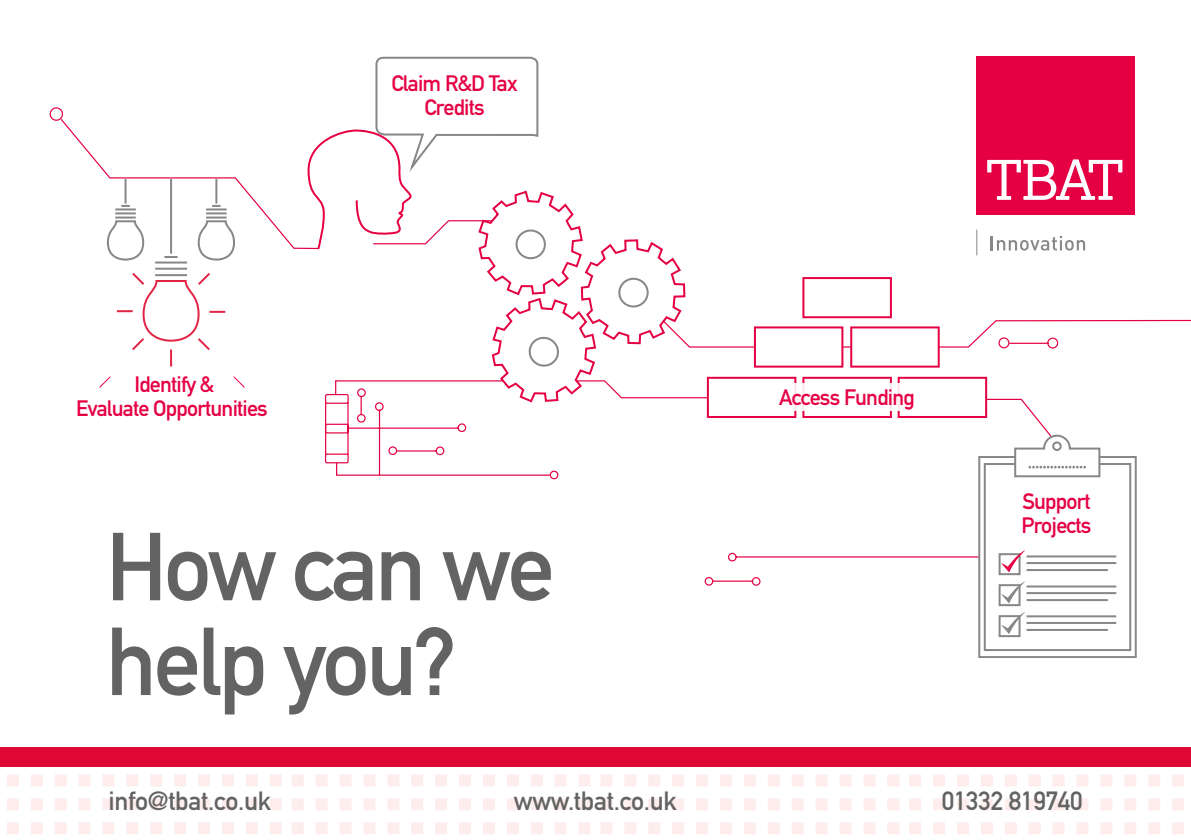
<style>
.page{position:relative;width:1191px;height:840px;background:#fff}
.page>*{position:absolute;margin:0;border:0;box-sizing:border-box;transform-origin:0 0}
.t1{font:94.6px/94.6px "DIN Mittelschrift LT Alternate";letter-spacing:-.035em;color:#646363}
.t2{font:26px "DIN Mittelschrift LT Alternate";letter-spacing:-.01em;color:#646363}
.t3{font:22px/24px "DIN Mittelschrift LT Alternate";letter-spacing:-.035em;color:#e50043;text-align:center}
</style>
<div class="page">
<svg style="left:7px;top:766px;width:275px;height:67px"></svg>
<svg style="left:292px;top:766px;width:298px;height:67px"></svg>
<svg style="left:600px;top:766px;width:299px;height:67px"></svg>
<svg style="left:909px;top:766px;width:275px;height:67px"></svg>
<div style="left:0;top:747px;width:1191px;height:19px;background:#df0835"></div>
<svg style="left:550px;top:319px;width:641px;height:267px"></svg>
<svg style="left:325px;top:379px;width:754px;height:97px"></svg>
<svg style="left:707px;top:376px;width:89px;height:42px"></svg>
<svg style="left:802px;top:376px;width:185px;height:42px"></svg>
<svg style="left:754px;top:326px;width:89px;height:41px"></svg>
<svg style="left:850px;top:326px;width:89px;height:41px"></svg>
<svg style="left:802px;top:277px;width:90px;height:41px"></svg>
<svg style="left:997px;top:336px;width:61px;height:13px"></svg>
<div style="left:978px;top:455px;width:158px;height:202px;background:linear-gradient(to right,#fdfdfd,#fdfdfd);border:2px solid #878787"></div>
<div style="left:984px;top:464px;width:146px;height:185px;background:#fff"></div>
<div style="left:983px;top:463px;width:148px;height:187px;border:2px solid #878787"></div>
<svg style="left:1013px;top:433px;width:88px;height:45px"></svg>
<svg style="left:998px;top:550px;width:119px;height:87px"></svg>
<div style="left:550px;top:470px;width:8px;height:9px;border:1px solid #e50043;border-radius:50%"></div>
<div style="left:976px;top:57px;width:158px;height:158px;background:#e50043"></div>
<svg style="left:987px;top:159px;width:135px;height:41px"></svg>
<svg style="left:991px;top:236px;width:94px;height:14px"></svg>
<svg style="left:976px;top:229px;width:1px;height:26px"></svg>
<div style="left:718px;top:383px;width:258px;height:27px;background:#fff"></div>
<svg style="left:50px;top:57px;width:636px;height:346px"></svg>
<p class="t3" style="left:76px;top:372px;width:193px">Identify &amp;<br>Evaluate Opportunities</p>
<p class="t3" style="left:391px;top:71px;width:128px">Claim R&amp;D Tax<br>Credits</p>
<h1 class="t1" style="left:106px;top:519px;width:450px">How can we help you?</h1>
<p class="t3" style="left:779px;top:385px;width:137px">Access Funding</p>
<p class="t3" style="left:1021px;top:488px;width:71px;text-align:left">Support<br>Projects</p>
<p class="t2" style="left:108px;top:785px;width:165px">info@tbat.co.uk</p>
<p class="t2" style="left:514px;top:785px;width:165px">www.tbat.co.uk</p>
<p class="t2" style="left:942px;top:785px;width:142px">01332 819740</p>
</div>
